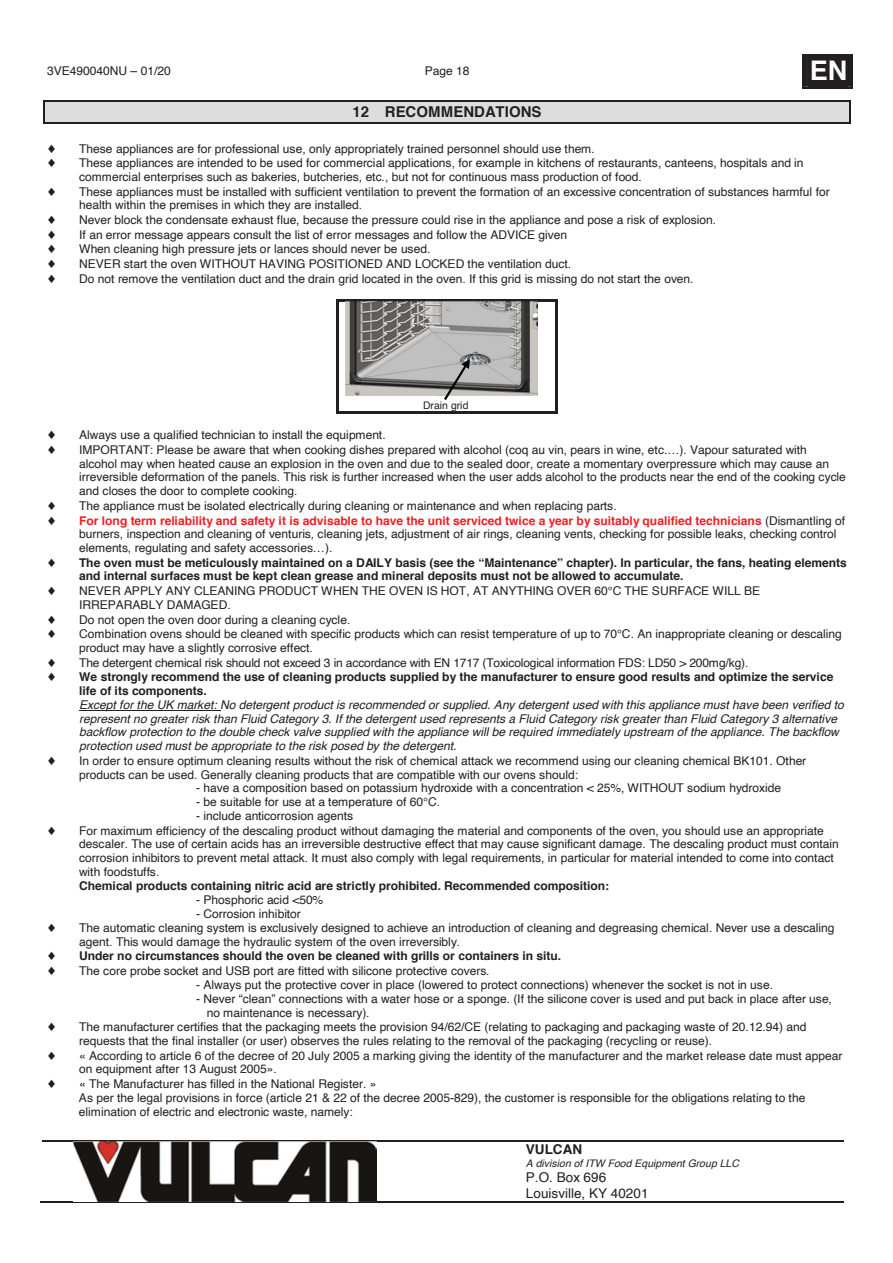
<style>
.page{position:relative;width:893px;height:1263px;background:#fff}
.page>*{position:absolute;margin:0;border:0;box-sizing:border-box;transform-origin:0 0}
.t1{font:700 27px "Helvetica";color:#fff}
.t2{font:700 15px "Helvetica";color:#231f20}
.t3{font:13.5px/15.5px "Helvetica";letter-spacing:.005em;color:#231f20}
.t4{font:700 13.5px "Helvetica";color:#231f20}
.t5{font:12px/13.8px "Helvetica";letter-spacing:-.005em;color:#231f20}
.t6{font:700 12px/13.6px "Helvetica";letter-spacing:-.005em;color:#231f20}
.t7{font:italic 12px/13.8px "Helvetica";letter-spacing:-.005em;color:#231f20}
.t8{font:italic 10.5px "Helvetica";color:#231f20}
.t9{font:10.5px "Helvetica";letter-spacing:-.005em;color:#231f20}
.s1{font-weight:700;color:#ee1f23}
</style>
<div class="page">
<div style="left:802px;top:54px;width:50px;height:34px;background:#231f20"></div>
<hr style="left:42px;top:1140px;width:478px;height:2px;background:#231f20">
<hr style="left:521px;top:1140px;width:322px;height:2px;background:#231f20">
<hr style="left:41px;top:1201px;width:479px;height:1px;background:#231f20">
<hr style="left:520px;top:1201px;width:323px;height:1px;background:#231f20">
<img style="left:73px;top:1141px;width:303px;height:60px">
<div style="left:45px;top:102px;width:804px;height:20px;background:#dcdddf"></div>
<hr style="left:45px;top:100px;width:804px;height:2px;background:#231f20">
<hr style="left:45px;top:122px;width:804px;height:1px;background:#231f20">
<hr style="left:43px;top:102px;width:2px;height:20px;background:#231f20">
<svg style="left:849px;top:100px;width:1px;height:23px"></svg>
<hr style="left:339px;top:299px;width:216px;height:2px;background:#231f20">
<hr style="left:336px;top:301px;width:3px;height:95px;background:#231f20">
<hr style="left:555px;top:301px;width:2px;height:95px;background:#231f20">
<svg style="left:336px;top:396px;width:3px;height:18px"></svg>
<hr style="left:339px;top:411px;width:216px;height:3px;background:#231f20">
<svg style="left:555px;top:396px;width:2px;height:18px"></svg>
<hr style="left:79px;top:710px;width:141px;height:1px;background:#231f20">
<img style="left:345px;top:301px;width:192px;height:95px">
<svg style="left:444px;top:359px;width:25px;height:41px"></svg>
<p class="t5" style="left:47px;top:64px;width:125px">3VE490040NU – 01/20</p>
<p class="t5" style="left:424px;top:64px;width:46px">Page 18</p>
<h1 class="t1" style="left:809px;top:49px;width:39px">EN</h1>
<p class="t2" style="left:352px;top:100px;width:190px">12 RECOMMENDATIONS</p>
<p class="t5" style="left:79px;top:142px;width:517px">These appliances are for professional use, only appropriately trained personnel should use them.</p>
<p class="t5" style="left:79px;top:156px;width:725px">These appliances are intended to be used for commercial applications, for example in kitchens of restaurants, canteens, hospitals and in commercial enterprises such as bakeries, butcheries, etc., but not for continuous mass production of food.</p>
<p class="t5" style="left:79px;top:185px;width:751px">These appliances must be installed with sufficient ventilation to prevent the formation of an excessive concentration of substances harmful for health within the premises in which they are installed.</p>
<p class="t5" style="left:79px;top:213px;width:638px">Never block the condensate exhaust flue, because the pressure could rise in the appliance and pose a risk of explosion.</p>
<p class="t5" style="left:79px;top:228px;width:489px">If an error message appears consult the list of error messages and follow the ADVICE given</p>
<p class="t5" style="left:79px;top:243px;width:352px">When cleaning high pressure jets or lances should never be used.</p>
<p class="t5" style="left:79px;top:257px;width:493px">NEVER start the oven WITHOUT HAVING POSITIONED AND LOCKED the ventilation duct.</p>
<p class="t5" style="left:79px;top:272px;width:615px">Do not remove the ventilation duct and the drain grid located in the oven. If this grid is missing do not start the oven.</p>
<p class="t9" style="left:423px;top:397px;width:47px">Drain grid</p>
<p class="t5" style="left:79px;top:428px;width:308px">Always use a qualified technician to install the equipment.</p>
<p class="t5" style="left:79px;top:443px;width:768px">IMPORTANT: Please be aware that when cooking dishes prepared with alcohol (coq au vin, pears in wine, etc.…). Vapour saturated with alcohol may when heated cause an explosion in the oven and due to the sealed door, create a momentary overpressure which may cause an irreversible deformation of the panels. This risk is further increased when the user adds alcohol to the products near the end of the cooking cycle and closes the door to complete cooking.</p>
<p class="t5" style="left:79px;top:499px;width:539px">The appliance must be isolated electrically during cleaning or maintenance and when replacing parts.</p>
<p class="t5" style="left:79px;top:514px;width:767px"><span class="s1">For long term reliability and safety it is advisable to have the unit serviced twice a year by suitably qualified technicians</span> (Dismantling of burners, inspection and cleaning of venturis, cleaning jets, adjustment of air rings, cleaning vents, checking for possible leaks, checking control elements, regulating and safety accessories…).</p>
<p class="t6" style="left:79px;top:556px;width:769px">The oven must be meticulously maintained on a DAILY basis (see the “Maintenance” chapter). In particular, the fans, heating elements and internal surfaces must be kept clean grease and mineral deposits must not be allowed to accumulate.</p>
<p class="t5" style="left:79px;top:584px;width:682px">NEVER APPLY ANY CLEANING PRODUCT WHEN THE OVEN IS HOT, AT ANYTHING OVER 60°C THE SURFACE WILL BE<br>IRREPARABLY DAMAGED.</p>
<p class="t5" style="left:79px;top:613px;width:272px">Do not open the oven door during a cleaning cycle.</p>
<p class="t5" style="left:79px;top:627px;width:763px">Combination ovens should be cleaned with specific products which can resist temperature of up to 70°C. An inappropriate cleaning or descaling product may have a slightly corrosive effect.</p>
<p class="t5" style="left:79px;top:656px;width:670px">The detergent chemical risk should not exceed 3 in accordance with EN 1717 (Toxicological information FDS: LD50 &gt; 200mg/kg).</p>
<p class="t6" style="left:79px;top:670px;width:755px">We strongly recommend the use of cleaning products supplied by the manufacturer to ensure good results and optimize the service life of its components.</p>
<p class="t7" style="left:79px;top:698px;width:765px">Except for the UK market: No detergent product is recommended or supplied. Any detergent used with this appliance must have been verified to represent no greater risk than Fluid Category 3. If the detergent used represents a Fluid Category risk greater than Fluid Category 3 alternative backflow protection to the double check valve supplied with the appliance will be required immediately upstream of the appliance. The backflow protection used must be appropriate to the risk posed by the detergent.</p>
<p class="t5" style="left:79px;top:754px;width:728px">In order to ensure optimum cleaning results without the risk of chemical attack we recommend using our cleaning chemical BK101. Other products can be used. Generally cleaning products that are compatible with our ovens should:</p>
<p class="t5" style="left:196px;top:781px;width:586px">- have a composition based on potassium hydroxide with a concentration &lt; 25%, WITHOUT sodium hydroxide</p>
<p class="t5" style="left:196px;top:795px;width:245px">- be suitable for use at a temperature of 60°C.</p>
<p class="t5" style="left:196px;top:809px;width:158px">- include anticorrosion agents</p>
<p class="t5" style="left:79px;top:824px;width:761px">For maximum efficiency of the descaling product without damaging the material and components of the oven, you should use an appropriate descaler. The use of certain acids has an irreversible destructive effect that may cause significant damage. The descaling product must contain corrosion inhibitors to prevent metal attack. It must also comply with legal requirements, in particular for material intended to come into contact with foodstuffs.</p>
<p class="t6" style="left:79px;top:878px;width:531px">Chemical products containing nitric acid are strictly prohibited. Recommended composition:</p>
<p class="t5" style="left:196px;top:893px;width:129px">- Phosphoric acid &lt;50%</p>
<p class="t5" style="left:196px;top:906px;width:106px">- Corrosion inhibitor</p>
<p class="t5" style="left:79px;top:921px;width:756px">The automatic cleaning system is exclusively designed to achieve an introduction of cleaning and degreasing chemical. Never use a descaling agent. This would damage the hydraulic system of the oven irreversibly.</p>
<p class="t6" style="left:79px;top:949px;width:483px">Under no circumstances should the oven be cleaned with grills or containers in situ.</p>
<p class="t5" style="left:79px;top:964px;width:412px">The core probe socket and USB port are fitted with silicone protective covers.</p>
<p class="t5" style="left:196px;top:978px;width:578px">- Always put the protective cover in place (lowered to protect connections) whenever the socket is not in use.</p>
<p class="t5" style="left:206px;top:992px;width:626px;text-indent:-11px">- Never “clean” connections with a water hose or a sponge. (If the silicone cover is used and put back in place after use, no maintenance is necessary).</p>
<p class="t5" style="left:79px;top:1020px;width:728px">The manufacturer certifies that the packaging meets the provision 94/62/CE (relating to packaging and packaging waste of 20.12.94) and requests that the final installer (or user) observes the rules relating to the removal of the packaging (recycling or reuse).</p>
<p class="t5" style="left:79px;top:1049px;width:764px">« According to article 6 of the decree of 20 July 2005 a marking giving the identity of the manufacturer and the market release date must appear on equipment after 13 August 2005».</p>
<p class="t5" style="left:79px;top:1077px;width:727px">« The Manufacturer has filled in the National Register. »<br>As per the legal provisions in force (article 21 &amp; 22 of the decree 2005-829), the customer is responsible for the obligations relating to the elimination of electric and electronic waste, namely:</p>
<p class="t4" style="left:525px;top:1138px;width:58px">VULCAN</p>
<p class="t8" style="left:525px;top:1155px;width:214px">A division of ITW Food Equipment Group LLC</p>
<p class="t3" style="left:525px;top:1170px;width:124px">P.O. Box 696<br>Louisville, KY 40201</p>
</div>
